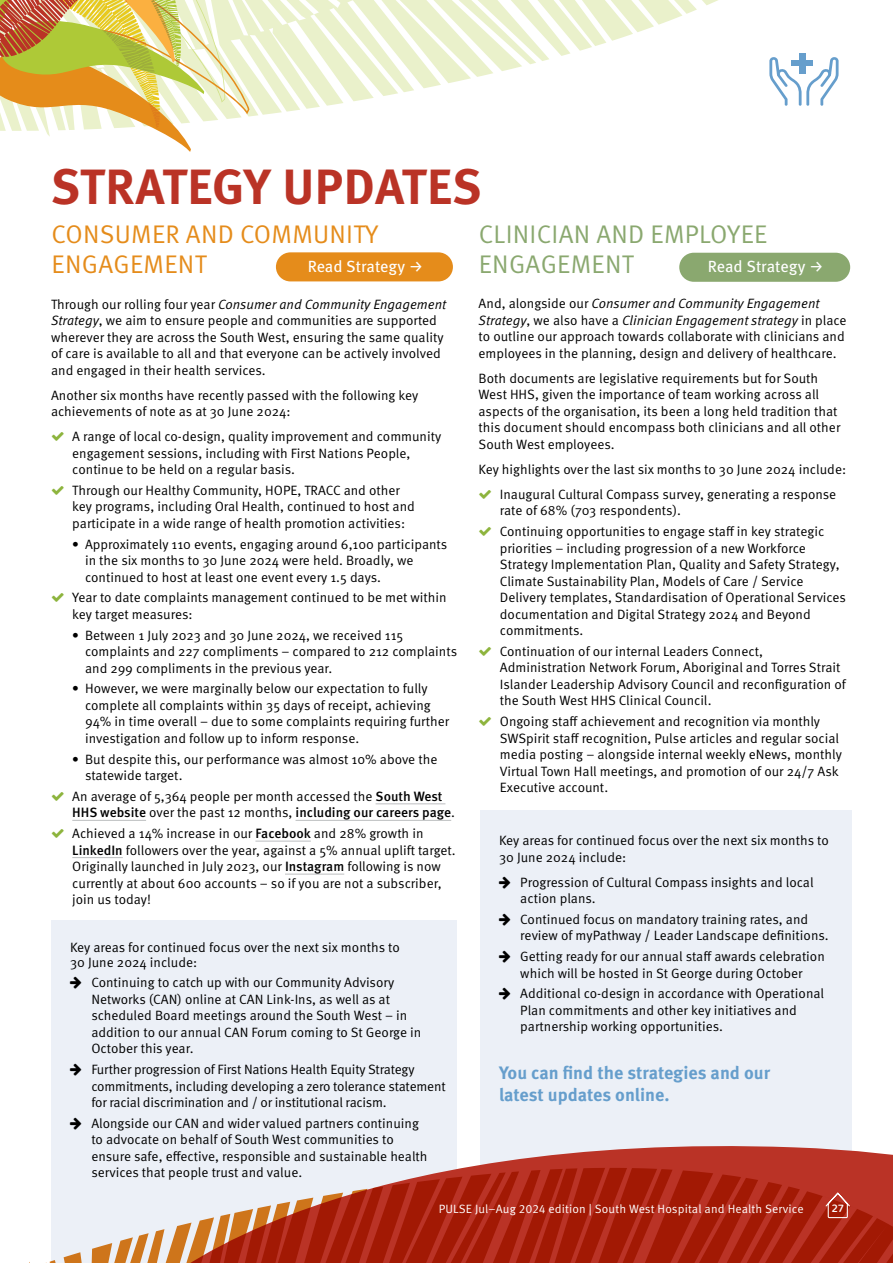
<style>
.page{position:relative;width:893px;height:1263px;background:#fff}
.page>*{position:absolute;margin:0;border:0;box-sizing:border-box;transform-origin:0 0}
.t1{font:700 49.5px "Meta Pro";color:#ba3326}
.t2{font:25.5px/30px "Meta Pro";letter-spacing:.01em;color:#e58c1b}
.t3{font:25.5px/30px "Meta Pro";letter-spacing:.01em;color:#8aa86f}
.t4{font:700 18px/22.5px "Meta Pro";color:#669ecc}
.t5{font:16.2px "Meta Pro";letter-spacing:-.005em;color:#fff}
.t6{font:13.5px/16.5px "Meta Pro";color:#000}
.t7{font:12px "Meta Pro";letter-spacing:.01em;color:#fff}
.t8{font:500 12px "Baloo 2";color:#fff}
.s1{font-family:"Fira Sans"}
.s2{font-style:italic}
.s3{font-family:"Meta Plus";font-weight:700}
.s4{font-weight:500}
</style>
<div class="page">
<div style="left:480px;top:811px;width:371px;height:401px;background:#ecf0f7"></div>
<div style="left:51px;top:920px;width:406px;height:343px;background:#ecf0f7"></div>
<hr style="left:376px;top:803px;width:69px;height:1px;background:#bcbec0">
<hr style="left:72px;top:820px;width:74px;height:1px;background:#bcbec0">
<hr style="left:296px;top:820px;width:155px;height:1px;background:#bcbec0">
<hr style="left:255px;top:841px;width:56px;height:1px;background:#bcbec0">
<hr style="left:72px;top:857px;width:51px;height:1px;background:#bcbec0">
<hr style="left:285px;top:874px;width:59px;height:1px;background:#bcbec0">
<div style="left:276px;top:252px;width:177px;height:29px;background:#e58c1b;border-radius:15px"></div>
<div style="left:679px;top:253px;width:171px;height:29px;background:#8aa86f;border-radius:15px"></div>
<svg style="left:463px;top:1131px;width:430px;height:37px"></svg>
<svg style="left:452px;top:1168px;width:441px;height:95px;background:#ab2211"></svg>
<svg style="left:29px;top:1170px;width:512px;height:93px"></svg>
<svg style="left:0;top:0;width:839px;height:152px"></svg>
<svg style="left:823px;top:1192px;width:34px;height:27px"></svg>
<h1 class="t1" style="left:51px;top:155px;width:432px">STRATEGY UPDATES</h1>
<h2 class="t2" style="left:52px;top:220px;width:328px">CONSUMER AND COMMUNITY<br>ENGAGEMENT</h2>
<h2 class="t3" style="left:479px;top:220px;width:290px">CLINICIAN AND EMPLOYEE<br>ENGAGEMENT</h2>
<p class="t5" style="left:308px;top:256px;width:117px">Read Strategy <span class="s1">→</span></p>
<p class="t5" style="left:708px;top:256px;width:117px">Read Strategy <span class="s1">→</span></p>
<p class="t6" style="left:51px;top:296px;width:397px">Through our rolling four year <span class="s2">Consumer and Community Engagement Strategy</span>, we aim to ensure people and communities are supported wherever they are across the South West, ensuring the same quality of care is available to all and that everyone can be actively involved and engaged in their health services.</p>
<p class="t6" style="left:51px;top:387px;width:369px">Another six months have recently passed with the following key achievements of note as at 30 June 2024:</p>
<p class="t6" style="left:72px;top:428px;width:371px">A range of local co-design, quality improvement and community engagement sessions, including with First Nations People, continue to be held on a regular basis.</p>
<p class="t6" style="left:72px;top:482px;width:344px">Through our Healthy Community, HOPE, TRACC and other key programs, including Oral Health, continued to host and participate in a wide range of health promotion activities:</p>
<p class="t6" style="left:85px;top:536px;width:364px;text-indent:-13px"><span class="s3">•</span> Approximately 110 events, engaging around 6,100 participants in the six months to 30 June 2024 were held. Broadly, we continued to host at least one event every 1.5 days.</p>
<p class="t6" style="left:72px;top:590px;width:376px">Year to date complaints management continued to be met within key target measures:</p>
<p class="t6" style="left:85px;top:627px;width:374px;text-indent:-13px"><span class="s3">•</span> Between 1 July 2023 and 30 June 2024, we received 115 complaints and 227 compliments – compared to 212 complaints and 299 compliments in the previous year.</p>
<p class="t6" style="left:85px;top:681px;width:366px;text-indent:-13px"><span class="s3">•</span> However, we were marginally below our expectation to fully complete all complaints within 35 days of receipt, achieving 94% in time overall – due to some complaints requiring further investigation and follow up to inform response.</p>
<p class="t6" style="left:85px;top:751px;width:354px;text-indent:-13px"><span class="s3">•</span> But despite this, our performance was almost 10% above the statewide target.</p>
<p class="t6" style="left:72px;top:788px;width:384px">An average of 5,364 people per month accessed the <span class="s4">South West<br>HHS website</span> over the past 12 months, <span class="s4">including our careers page</span>.</p>
<p class="t6" style="left:72px;top:825px;width:385px">Achieved a 14% increase in our <span class="s4">Facebook</span> and 28% growth in <span class="s4">LinkedIn</span> followers over the year, against a 5% annual uplift target.<br>Originally launched in July 2023, our <span class="s4">Instagram</span> following is now currently at about 600 accounts – so if you are not a subscriber, join us today!</p>
<p class="t6" style="left:70px;top:940px;width:331px;line-height:15px">Key areas for continued focus over the next six months to<br>30 June 2024 include:</p>
<p class="t6" style="left:91px;top:975px;width:332px">Continuing to catch up with our Community Advisory Networks (CAN) online at CAN Link-Ins, as well as at scheduled Board meetings around the South West – in addition to our annual CAN Forum coming to St George in October this year.</p>
<p class="t6" style="left:91px;top:1062px;width:356px">Further progression of First Nations Health Equity Strategy commitments, including developing a zero tolerance statement for racial discrimination and / or institutional racism.</p>
<p class="t6" style="left:91px;top:1115px;width:338px">Alongside our CAN and wider valued partners continuing to advocate on behalf of South West communities to ensure safe, effective, responsible and sustainable health services that people trust and value.</p>
<p class="t6" style="left:479px;top:296px;width:369px">And, alongside our <span class="s2">Consumer and Community Engagement Strategy</span>, we also have a <span class="s2">Clinician Engagement strategy</span> in place to outline our approach towards collaborate with clinicians and employees in the planning, design and delivery of healthcare.</p>
<p class="t6" style="left:479px;top:370px;width:363px">Both documents are legislative requirements but for South West HHS, given the importance of team working across all aspects of the organisation, its been a long held tradition that this document should encompass both clinicians and all other South West employees.</p>
<p class="t6" style="left:500px;top:457px;width:348px;line-height:25px;text-indent:-21px">Key highlights over the last six months to 30 June 2024 include:<br>Inaugural Cultural Compass survey, generating a response</p>
<p class="t6" style="left:500px;top:501px;width:326px;line-height:20.7px">rate of 68% (703 respondents).<br>Continuing opportunities to engage staff in key strategic</p>
<p class="t6" style="left:500px;top:540px;width:348px">priorities – including progression of a new Workforce Strategy Implementation Plan, Quality and Safety Strategy, Climate Sustainability Plan, Models of Care / Service Delivery templates, Standardisation of Operational Services documentation and Digital Strategy 2024 and Beyond commitments.</p>
<p class="t6" style="left:500px;top:643px;width:347px">Continuation of our internal Leaders Connect, Administration Network Forum, Aboriginal and Torres Strait Islander Leadership Advisory Council and reconfiguration of the South West HHS Clinical Council.</p>
<p class="t6" style="left:500px;top:714px;width:343px">Ongoing staff achievement and recognition via monthly SWSpirit staff recognition, Pulse articles and regular social media posting – alongside internal weekly eNews, monthly Virtual Town Hall meetings, and promotion of our 24/7 Ask Executive account.</p>
<p class="t6" style="left:499px;top:832px;width:331px">Key areas for continued focus over the next six months to<br>30 June 2024 include:</p>
<p class="t6" style="left:520px;top:874px;width:295px">Progression of Cultural Compass insights and local action plans.</p>
<p class="t6" style="left:520px;top:911px;width:310px">Continued focus on mandatory training rates, and review of myPathway / Leader Landscape definitions.</p>
<p class="t6" style="left:520px;top:948px;width:306px">Getting ready for our annual staff awards celebration which will be hosted in St George during October</p>
<p class="t6" style="left:520px;top:986px;width:305px">Additional co-design in accordance with Operational<br>Plan commitments and other key initiatives and partnership working opportunities.</p>
<h3 class="t4" style="left:499px;top:1062px;width:273px">You can find the strategies and our latest updates online.</h3>
<p class="t7" style="left:439px;top:1201px;width:366px">PULSE Jul–Aug 2024 edition | South West Hospital and Health Service</p>
<p class="t8" style="left:832px;top:1199px;width:13px">27</p>
</div>
